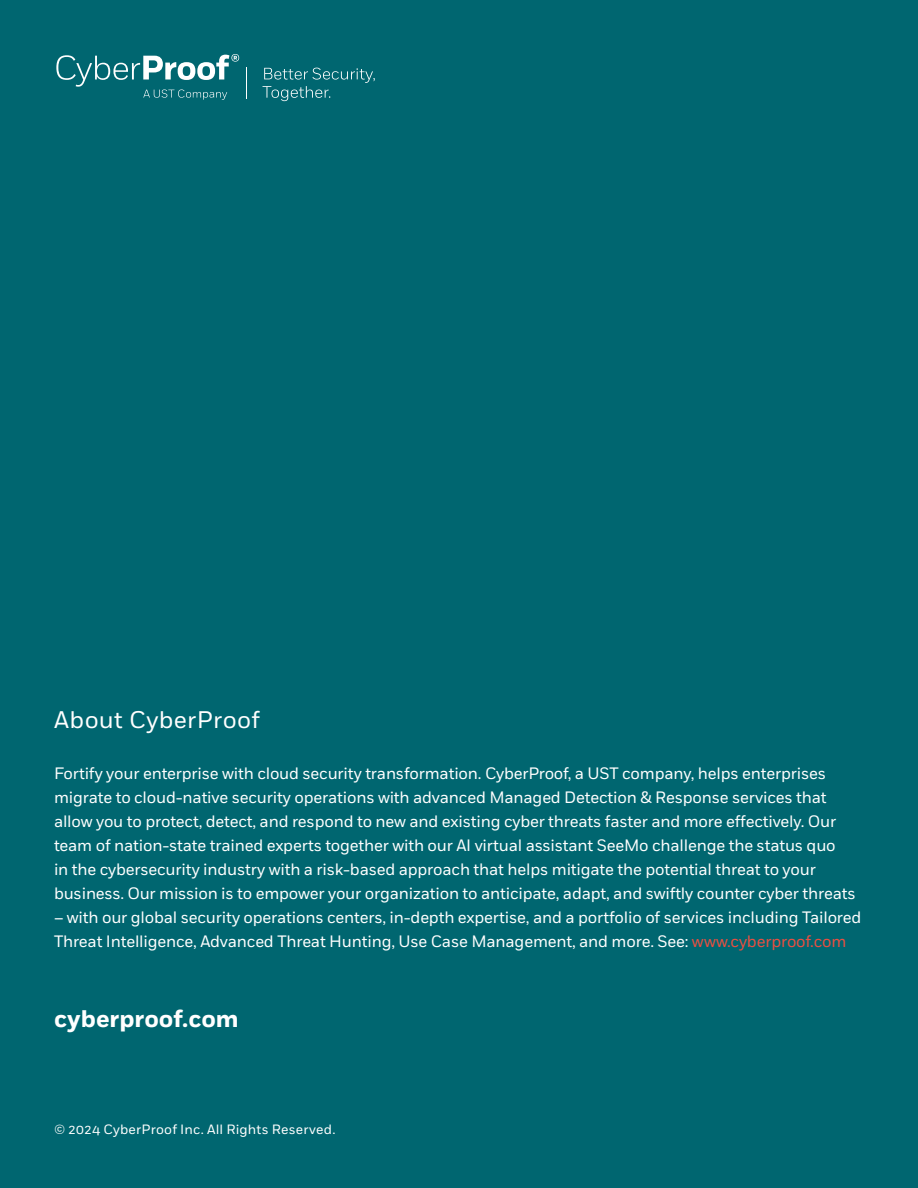
<style>
.page{position:relative;width:918px;height:1188px;background:#006670}
.page>*{position:absolute;margin:0;border:0;box-sizing:border-box;transform-origin:0 0}
.t1{font:24px "Fort";letter-spacing:.015em;color:#fff}
.t2{font:700 24px "Fort";color:#fff}
.t3{font:16.5px/24px "Fort";letter-spacing:-.01em;color:#fff}
.t4{font:13.5px "Fort";letter-spacing:.015em;color:#fff}
.s1{color:#eb4f42}
</style>
<div class="page">
<svg style="left:56px;top:54px;width:183px;height:46px"></svg>
<svg style="left:263px;top:68px;width:112px;height:33px"></svg>
<hr style="left:247px;top:67px;width:1px;height:32px;background:#fff">
<h1 class="t1" style="left:54px;top:705px;width:207px">About CyberProof</h1>
<p class="t3" style="left:54px;top:762px;width:803px">Fortify your enterprise with cloud security transformation. CyberProof, a UST company, helps enterprises migrate to cloud-native security operations with advanced Managed Detection &amp; Response services that allow you to protect, detect, and respond to new and existing cyber threats faster and more effectively. Our team of nation-state trained experts together with our AI virtual assistant SeeMo challenge the status quo<br>in the cybersecurity industry with a risk-based approach that helps mitigate the potential threat to your business. Our mission is to empower your organization to anticipate, adapt, and swiftly counter cyber threats</p>
<p class="t3" style="left:54px;top:906px;width:809px">– with our global security operations centers, in-depth expertise, and a portfolio of services including Tailored<br>Threat Intelligence, Advanced Threat Hunting, Use Case Management, and more. See: <span class="s1">www.cyberproof.com</span></p>
<h1 class="t2" style="left:54px;top:1004px;width:186px">cyberproof.com</h1>
<p class="t4" style="left:54px;top:1121px;width:283px">© 2024 CyberProof Inc. All Rights Reserved.</p>
</div>
